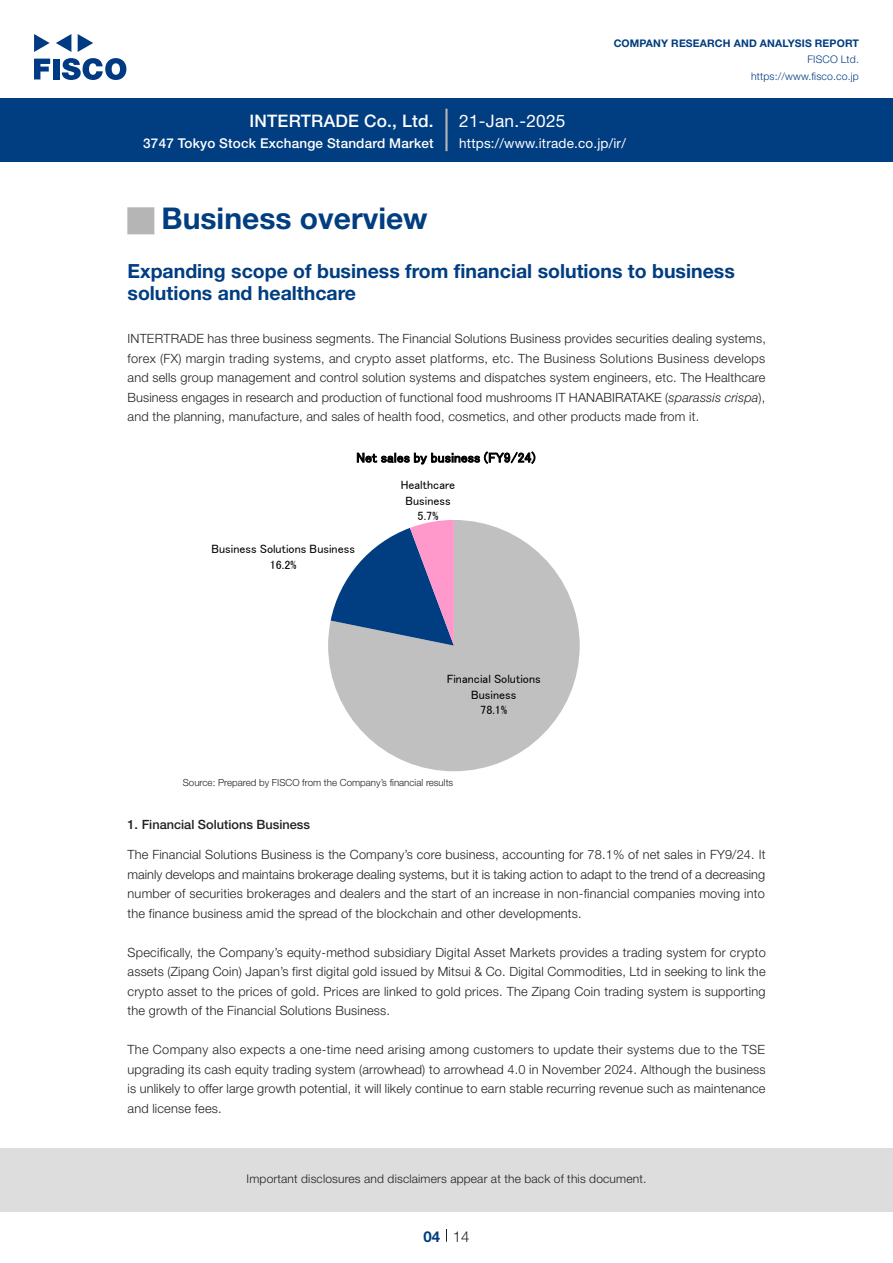
<style>
.page{position:relative;width:893px;height:1263px;background:#fff}
.page>*{position:absolute;margin:0;border:0;box-sizing:border-box;transform-origin:0 0}
.t1{font:700 30px "Helvetica Neue LT Std";color:#003d81}
.t2{font:27px "European Pi Std 1";color:#b5b5b6}
.中タイトル_e{font:700 19.5px/22.5px "Helvetica Neue LT Std";color:#003d81}
.t3{font:500 17.25px "Helvetica Neue LT Std";letter-spacing:.015em;color:#fff}
.t4{font:17.25px "Helvetica Neue LT Std";letter-spacing:.015em;color:#fff}
.t5{font:300 15px "Helvetica Neue LT Std";color:#231f20}
.t6{font:700 15px "Helvetica Neue LT Std";color:#003d81}
.t7{font:500 13.5px "Helvetica Neue LT Std";letter-spacing:.015em;color:#fff}
.t8{font:13.5px "Helvetica Neue LT Std";letter-spacing:.015em;color:#fff}
.t9{font:13.5px "MS P Gothic";letter-spacing:.01em;color:#000}
.本文_e{font:300 12.75px/19.5px "Helvetica Neue LT Std";letter-spacing:.015em;color:#231f20;text-align:justify}
.小タイトル_e{font:500 12.75px "Helvetica Neue LT Std";color:#231f20}
.t10{font:12.15px "MS P Gothic";color:#000}
.t11{font:300 12px "Helvetica Neue LT Std";letter-spacing:.015em;color:#231f20}
.t12{font:12px/15.6px "MS P Gothic";color:#000;text-align:center}
.t13{font:700 10.5px "Helvetica Neue LT Std";letter-spacing:.015em;color:#003d81}
.t14{font:300 10.5px/16.5px "Helvetica Neue LT Std";letter-spacing:.015em;color:#003d81;text-align:right}
.表組み基本スタイル_en{font:300 9.75px "Helvetica Neue LT Std";color:#231f20}
.s1{font-style:italic}
</style>
<div class="page">
<div style="left:0;top:1148px;width:893px;height:64px;background:#ddd"></div>
<svg style="left:34px;top:59px;width:16px;height:20px"></svg>
<div style="left:53px;top:59px;width:6px;height:20px;background:#003a83"></div>
<svg style="left:62px;top:58px;width:64px;height:22px"></svg>
<svg style="left:34px;top:34px;width:16px;height:18px"></svg>
<svg style="left:78px;top:34px;width:15px;height:18px"></svg>
<svg style="left:56px;top:34px;width:15px;height:18px"></svg>
<div style="left:0;top:98px;width:893px;height:64px;background:#003d81"></div>
<hr style="left:445px;top:109px;width:3px;height:42px;background:#b5b5b6">
<svg style="left:446px;top:1229px;width:1px;height:13px"></svg>
<svg style="left:328px;top:520px;width:252px;height:251px;fill:#c0c0c0"></svg>
<svg style="left:331px;top:520px;width:123px;height:126px"></svg>
<h3 class="t3" style="left:249px;top:110px;width:186px">INTERTRADE Co., Ltd.</h3>
<p class="t7" style="left:143px;top:135px;width:292px">3747 Tokyo Stock Exchange Standard Market</p>
<h3 class="t4" style="left:459px;top:110px;width:108px">21-Jan.-2025</h3>
<p class="t13" style="left:614px;top:37px;width:247px">COMPANY RESEARCH AND ANALYSIS REPORT</p>
<p class="t14" style="left:751px;top:51px;width:109px">FISCO Ltd. https://www.fisco.co j p.</p>
<p class="t8" style="left:459px;top:135px;width:168px">https://www.itrade. c o j p. /i r/</p>
<p class="t2" style="left:128px;top:206px;width:28px">■</p>
<p class="中タイトル_e" style="left:128px;top:259px;width:609px">Expanding scope of business from financial solutions to business solutions and healthcare</p>
<p class="本文_e" style="left:128px;top:329px;width:640px">INTERTRADE has three business segments. The Financial Solutions Business provides securities dealing systems, forex (FX) margin trading systems, and crypto asset platforms, etc. The Business Solutions Business develops and sells group management and control solution systems and dispatches system engineers, etc. The Healthcare Business engages in research and production of functional food mushrooms IT HANABIRATAKE (<span class="s1">sparassis crispa</span> ,( and the planning, manufacture, and sales of health food, cosmetics, and other products made from .i t</p>
<p class="t1" style="left:162px;top:200px;width:268px">Business overview</p>
<p class="t9" style="left:356px;top:451px;width:181px">Net sales by business (FY9/24(</p>
<p class="t10" style="left:211px;top:543px;width:145px">Business Solutions Business</p>
<p class="t12" style="left:270px;top:557px;width:28px">16.2%</p>
<p class="t12" style="left:401px;top:477px;width:56px">Healthcare<br>Business<br>5.7%</p>
<p class="t12" style="left:447px;top:671px;width:95px">Financial Solutions</p>
<p class="t10" style="left:471px;top:688px;width:47px">Business</p>
<p class="t12" style="left:480px;top:702px;width:28px">78.1%</p>
<p class="表組み基本スタイル_en" style="left:183px;top:776px;width:272px">Source: Prepared by FISCO from the Company s’ financial results</p>
<p class="小タイトル_e" style="left:128px;top:817px;width:184px">1. Financial Solutions Business</p>
<p class="本文_e" style="left:128px;top:845px;width:639px">The Financial Solutions Business is the Company s’ core business, accounting for 78.1% of net sales in FY9/24. It mainly develops and maintains brokerage dealing systems, but isit taking action to adapt to the trend of a decreasing number of securities brokerages and dealers and the start of an increase in non-financial companies moving into the finance business amid the spread of the blockchain and other developments.</p>
<p class="本文_e" style="left:128px;top:942px;width:640px">Specifically, the Company s’ equity-method subsidiary Digital Asset Markets provides a trading system for crypto assets (Zipang Coin) Japan s’ first digital gold issued by Mitsui &amp; Co. Digital Commodities, Ltd in seeking to link the crypto asset to the prices of gold. Prices are linked to gold prices. The Zipang Coin trading system is supporting the growth of the Financial Solutions Business.</p>
<p class="本文_e" style="left:128px;top:1040px;width:639px">The Company also expects a one-time need arising among customers to update their systems due to the TSE upgrading its cash equity trading system (arrowhead) to arrowhead 4.0 in November 2024. Although the business is unlikely to offer large growth potential it, will likely continue to earn stable recurring revenue such as maintenance and license fees.</p>
<p class="t11" style="left:247px;top:1171px;width:401px">Important disclosures and disclaimers appear at the back of this document.</p>
<p class="t6" style="left:423px;top:1227px;width:18px">04</p>
<p class="t5" style="left:453px;top:1227px;width:18px">14</p>
</div>
